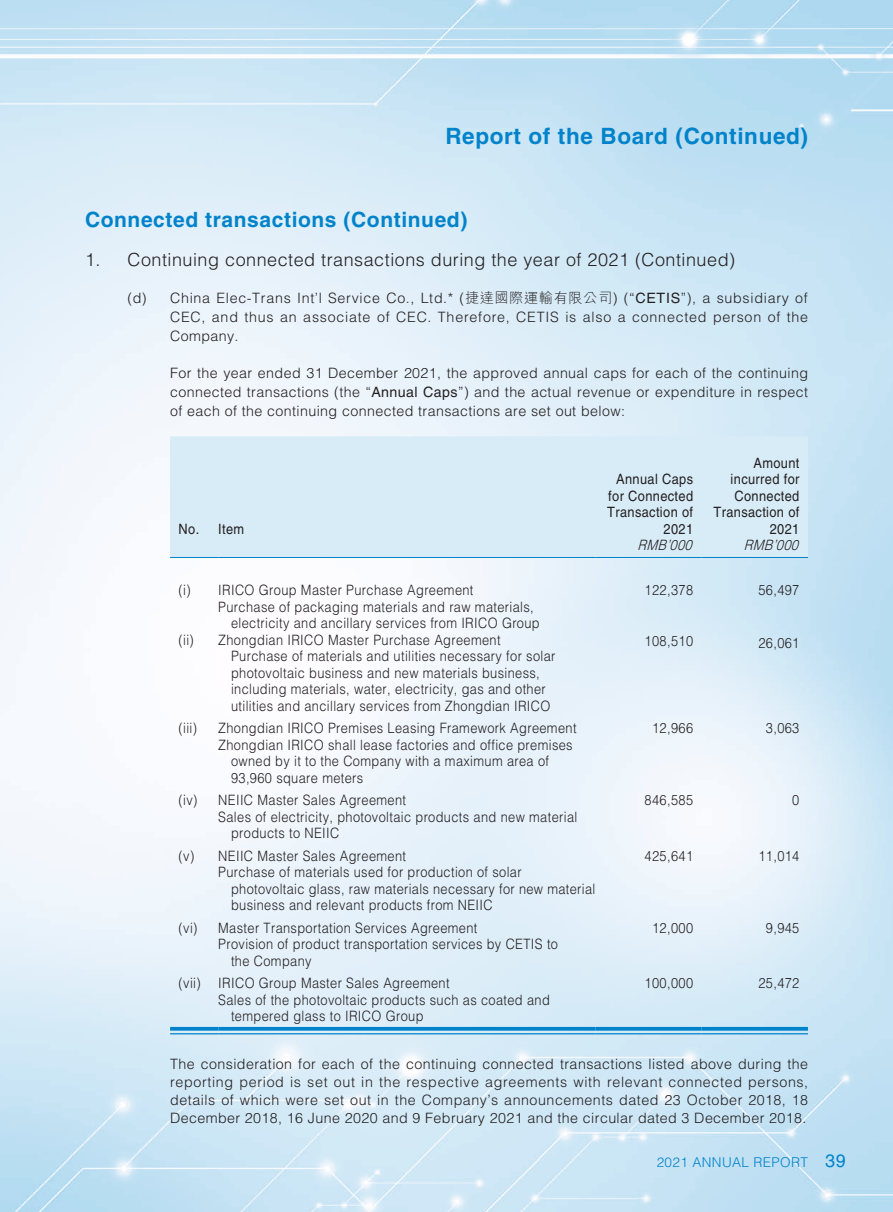
<style>
.page{position:relative;width:893px;height:1212px;background:#fff}
.page>*{position:absolute;margin:0;border:0;box-sizing:border-box;transform-origin:0 0}
.t1{font:700 22.5px "Helvetica LT Std";letter-spacing:.03em;color:#0083ca}
.t2{font:700 21px "Helvetica LT Std";letter-spacing:.03em;color:#0083ca}
.t3{font:300 18px "Helvetica LT Std";letter-spacing:.03em;color:#231f20}
.t4{font:300 14.25px/16.5px "Helvetica LT Std";letter-spacing:.03em;color:#231f20;scale:.9 1}
.t5{font:300 14.25px/18.8px "Helvetica LT Std";letter-spacing:.03em;color:#231f20;text-align:justify}
.t6{font:14.25px/16.5px "Helvetica LT Std";letter-spacing:.03em;color:#231f20;text-align:right;scale:.9 1}
.t7{font:italic 300 14.25px "Helvetica LT Std";color:#231f20;scale:.9 1}
.t8{font:300 13.5px "Helvetica LT Std";letter-spacing:.03em;color:#0083ca}
.s1{font-family:"M Hei HK"}
.s2{font-weight:400}
.s3{font-weight:400;font-size:18px}
</style>
<div class="page">
<img style="left:0;top:0;width:893px;height:1212px">
<div style="left:170px;top:436px;width:638px;height:121px;background:#d8ecf7"></div>
<hr style="left:170px;top:557px;width:48px;height:1px;background:#0083ca">
<hr style="left:218px;top:557px;width:377px;height:1px;background:#0083ca">
<hr style="left:595px;top:557px;width:107px;height:1px;background:#0083ca">
<hr style="left:702px;top:557px;width:106px;height:1px;background:#0083ca">
<svg style="left:170px;top:1027px;width:48px;height:4px"></svg>
<hr style="left:170px;top:1033px;width:48px;height:1px;background:#0083ca">
<svg style="left:218px;top:1027px;width:377px;height:4px;background:#118bcd"></svg>
<hr style="left:218px;top:1033px;width:377px;height:1px;background:#0083ca">
<svg style="left:595px;top:1027px;width:107px;height:4px"></svg>
<hr style="left:595px;top:1033px;width:107px;height:1px;background:#0083ca">
<svg style="left:702px;top:1027px;width:106px;height:4px"></svg>
<hr style="left:702px;top:1033px;width:106px;height:1px;background:#0083ca">
<h1 class="t1" style="left:445px;top:122px;width:364px">Report of the Board (Continued)</h1>
<h2 class="t2" style="left:85px;top:207px;width:384px">Connected transactions (Continued)</h2>
<p class="t3" style="left:85px;top:248px;width:652px">1. Continuing connected transactions during the year of 2021 (Continued)</p>
<p class="t5" style="left:170px;top:289px;width:640px;text-indent:-43px">(d) China Elec-Trans Int’l Service Co., Ltd.* (<span class="s1">捷達國際運輸有限公司</span>) (“<span class="s2">CETIS</span>”), a subsidiary of CEC, and thus an associate of CEC. Therefore, CETIS is also a connected person of the Company.</p>
<p class="t5" style="left:170px;top:364px;width:640px">For the year ended 31 December 2021, the approved annual caps for each of the continuing connected transactions (the “<span class="s2">Annual Caps</span>”) and the actual revenue or expenditure in respect of each of the continuing connected transactions are set out below:</p>
<p class="t6" style="left:179px;top:520px;width:75px">No. Item</p>
<p class="t6" style="left:607px;top:471px;width:97px">Annual Caps for Connected<br>Transaction of<br>2021</p>
<p class="t6" style="left:713px;top:454px;width:97px">Amount incurred for<br>Connected<br>Transaction of<br>2021</p>
<p class="t7" style="left:637px;top:536px;width:67px">RMB’000</p>
<p class="t7" style="left:744px;top:536px;width:67px">RMB’000</p>
<p class="t4" style="left:179px;top:582px;width:329px">(i) IRICO Group Master Purchase Agreement</p>
<p class="t4" style="left:645px;top:582px;width:55px">122,378</p>
<p class="t4" style="left:758px;top:582px;width:47px">56,497</p>
<p class="t4" style="left:218px;top:598px;width:352px">Purchase of packaging materials and raw materials,</p>
<p class="t4" style="left:231px;top:615px;width:345px">electricity and ancillary services from IRICO Group</p>
<p class="t4" style="left:179px;top:631px;width:359px">(ii) Zhongdian IRICO Master Purchase Agreement</p>
<p class="t4" style="left:231px;top:648px;width:362px">Purchase of materials and utilities necessary for solar</p>
<p class="t4" style="left:231px;top:664px;width:345px">photovoltaic business and new materials business,</p>
<p class="t4" style="left:231px;top:681px;width:351px">including materials, water, electricity, gas and other</p>
<p class="t4" style="left:231px;top:697px;width:356px">utilities and ancillary services from Zhongdian IRICO</p>
<p class="t4" style="left:645px;top:633px;width:55px">108,510</p>
<p class="t4" style="left:758px;top:635px;width:47px">26,061</p>
<p class="t4" style="left:179px;top:720px;width:22px">(iii)</p>
<p class="t4" style="left:218px;top:720px;width:400px">Zhongdian IRICO Premises Leasing Framework Agreement</p>
<p class="t4" style="left:652px;top:720px;width:47px">12,966</p>
<p class="t4" style="left:766px;top:720px;width:39px">3,063</p>
<p class="t4" style="left:231px;top:736px;width:381px;text-indent:-13px">Zhongdian IRICO shall lease factories and office premises owned by it to the Company with a maximum area of<br>93,960 square meters</p>
<p class="t4" style="left:179px;top:792px;width:254px">(iv) NEIIC Master Sales Agreement</p>
<p class="t4" style="left:645px;top:792px;width:55px">846,585</p>
<p class="t4" style="left:792px;top:792px;width:9px">0</p>
<p class="t4" style="left:231px;top:808px;width:386px;text-indent:-13px">Sales of electricity, photovoltaic products and new material products to NEIIC</p>
<p class="t4" style="left:179px;top:847px;width:254px">(v) NEIIC Master Sales Agreement</p>
<p class="t4" style="left:645px;top:847px;width:55px">425,641</p>
<p class="t4" style="left:758px;top:847px;width:47px">11,014</p>
<p class="t4" style="left:231px;top:864px;width:406px;text-indent:-13px">Purchase of materials used for production of solar photovoltaic glass, raw materials necessary for new material business and relevant products from NEIIC</p>
<p class="t4" style="left:179px;top:919px;width:334px">(vi) Master Transportation Services Agreement</p>
<p class="t4" style="left:652px;top:919px;width:47px">12,000</p>
<p class="t4" style="left:766px;top:919px;width:39px">9,945</p>
<p class="t4" style="left:231px;top:936px;width:365px;text-indent:-13px">Provision of product transportation services by CETIS to the Company</p>
<p class="t4" style="left:179px;top:975px;width:303px">(vii) IRICO Group Master Sales Agreement</p>
<p class="t4" style="left:645px;top:975px;width:55px">100,000</p>
<p class="t4" style="left:758px;top:975px;width:47px">25,472</p>
<p class="t4" style="left:231px;top:991px;width:356px;text-indent:-13px">Sales of the photovoltaic products such as coated and tempered glass to IRICO Group</p>
<p class="t5" style="left:170px;top:1055px;width:640px;line-height:18px">The consideration for each of the continuing connected transactions listed above during the reporting period is set out in the respective agreements with relevant connected persons, details of which were set out in the Company’s announcements dated 23 October 2018, 18<br>December 2018, 16 June 2020 and 9 February 2021 and the circular dated 3 December 2018.</p>
<p class="t8" style="left:657px;top:1154px;width:191px">2021 ANNUAL REPORT <span class="s3">39</span></p>
</div>
